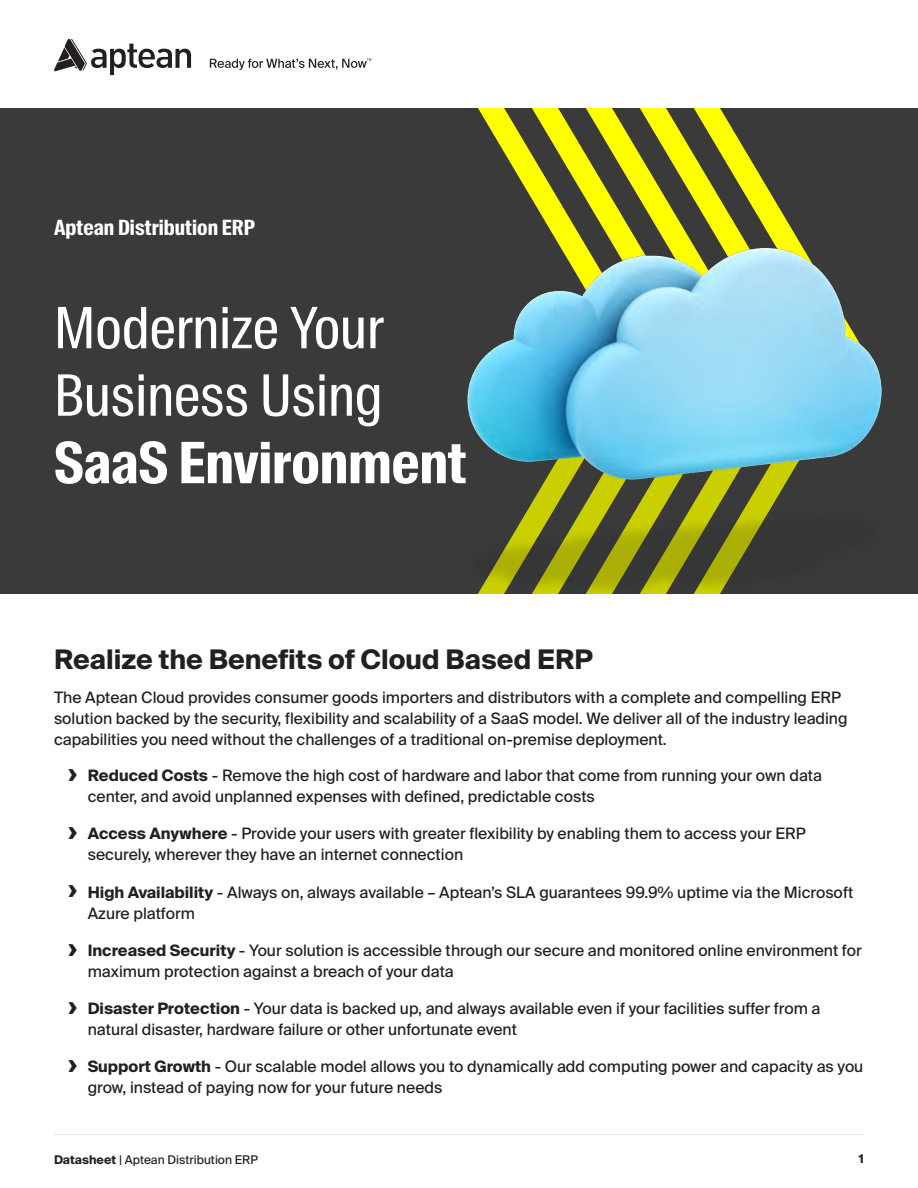
<style>
.page{position:relative;width:918px;height:1188px;background:#fff}
.page>*{position:absolute;margin:0;border:0;box-sizing:border-box;transform-origin:0 0}
.t1{font:57px/67.5px "Suisse Intl Cond";color:#fff}
.t2{font:700 57px "Suisse Intl Cond";color:#fff}
.t3{font:700 27px "Suisse Intl";color:#231f20}
.t4{font:700 21px "Suisse Intl Cond";color:#fff}
.t5{font:15.75px/21px "Suisse Intl";color:#231f20}
.t6{font:12px "Suisse Intl";color:#231f20}
.t7{font:700 12px "Suisse Intl";color:#231f20}
.s1{font-weight:700;font-size:25.5px}
.s2{font-weight:700}
</style>
<div class="page">
<div style="left:0;top:108px;width:918px;height:486px;background:#3a3a3a"></div>
<svg style="left:54px;top:39px;width:137px;height:36px"></svg>
<svg style="left:210px;top:58px;width:161px;height:12px"></svg>
<hr style="left:54px;top:1134px;width:810px;height:1px;background:#eaeaea">
<img style="left:467px;top:108px;width:415px;height:486px">
<h3 class="t4" style="left:54px;top:215px;width:202px">Aptean Distribution ERP</h3>
<h1 class="t1" style="left:54px;top:295px;width:331px">Modernize Your<br>Business Using</h1>
<h1 class="t2" style="left:54px;top:430px;width:415px">SaaS Environment</h1>
<h2 class="t3" style="left:54px;top:644px;width:540px">Realize the Benefits of Cloud Based ERP</h2>
<p class="t5" style="left:54px;top:687px;width:795px">The Aptean Cloud provides consumer goods importers and distributors with a complete and compelling ERP solution backed by the security, flexibility and scalability of a SaaS model. We deliver all of the industry leading capabilities you need without the challenges of a traditional on-premise deployment.</p>
<p class="t5" style="left:88px;top:765px;width:736px;text-indent:-20px"><span class="s1">›</span> <span class="s2">Reduced Costs</span> - Remove the high cost of hardware and labor that come from running your own data center, and avoid unplanned expenses with defined, predictable costs</p>
<p class="t5" style="left:88px;top:823px;width:720px;text-indent:-20px"><span class="s1">›</span> <span class="s2">Access Anywhere</span> - Provide your users with greater flexibility by enabling them to access your ERP securely, wherever they have an internet connection</p>
<p class="t5" style="left:88px;top:882px;width:767px;text-indent:-20px"><span class="s1">›</span> <span class="s2">High Availability</span> - Always on, always available – Aptean’s SLA guarantees 99.9% uptime via the Microsoft<br>Azure platform</p>
<p class="t5" style="left:88px;top:940px;width:776px;text-indent:-20px"><span class="s1">›</span> <span class="s2">Increased Security</span> - Your solution is accessible through our secure and monitored online environment for maximum protection against a breach of your data</p>
<p class="t5" style="left:88px;top:998px;width:734px;text-indent:-20px"><span class="s1">›</span> <span class="s2">Disaster Protection</span> - Your data is backed up, and always available even if your facilities suffer from a natural disaster, hardware failure or other unfortunate event</p>
<p class="t5" style="left:88px;top:1056px;width:777px;text-indent:-20px"><span class="s1">›</span> <span class="s2">Support Growth</span> - Our scalable model allows you to dynamically add computing power and capacity as you grow, instead of paying now for your future needs</p>
<p class="t6" style="left:54px;top:1153px;width:205px"><span class="s2">Datasheet</span> | Aptean Distribution ERP</p>
<p class="t7" style="left:859px;top:1152px;width:7px">1</p>
</div>
